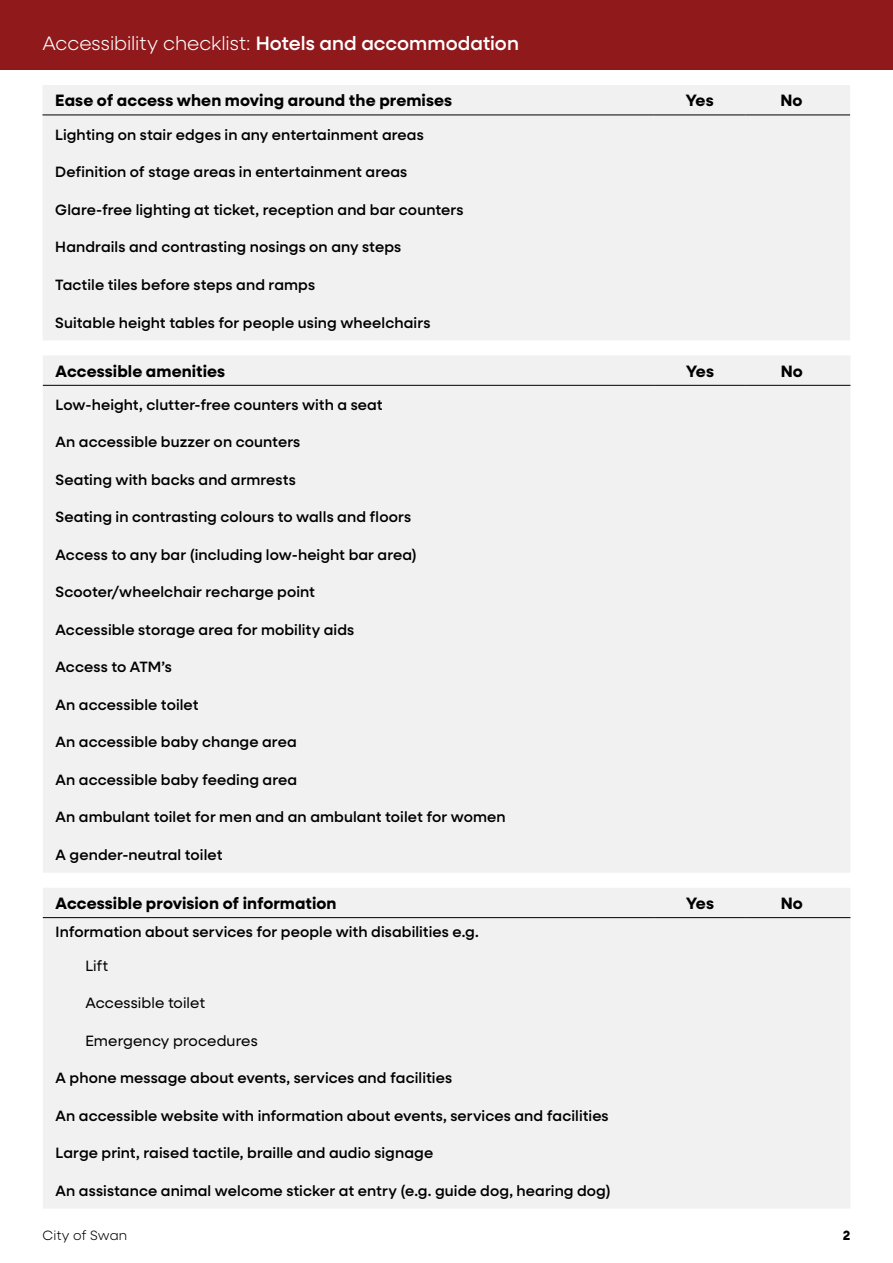
<style>
.page{position:relative;width:893px;height:1263px;background:#fff}
.page>*{position:absolute;margin:0;border:0;box-sizing:border-box;transform-origin:0 0}
.t1{font:300 19.5px "Neulis Sans";letter-spacing:-.005em;color:#fff}
.t2{font:700 16.5px "Neulis Sans";letter-spacing:.005em;color:#000}
.t3{font:500 15px "Neulis Sans";letter-spacing:.005em;color:#000}
.t4{font:15px "Neulis Sans";letter-spacing:.005em;color:#000}
.t5{font:300 13.5px "Neulis Sans";letter-spacing:.01em;color:#000}
.t6{font:700 13.5px "Neulis Sans";color:#000}
.s1{font-weight:500}
</style>
<div class="page">
<div style="left:0;top:0;width:893px;height:70px;background:#90191c"></div>
<div style="left:43px;top:85px;width:807px;height:255px;background:#f1f1f2"></div>
<hr style="left:43px;top:115px;width:611px;height:1px;background:#000">
<hr style="left:654px;top:115px;width:92px;height:1px;background:#000">
<hr style="left:746px;top:115px;width:104px;height:1px;background:#000">
<div style="left:43px;top:356px;width:807px;height:517px;background:#f1f1f2"></div>
<hr style="left:43px;top:385px;width:611px;height:1px;background:#000">
<hr style="left:654px;top:385px;width:92px;height:1px;background:#000">
<hr style="left:746px;top:385px;width:104px;height:1px;background:#000">
<div style="left:43px;top:888px;width:807px;height:320px;background:#f1f1f2"></div>
<hr style="left:43px;top:917px;width:611px;height:1px;background:#000">
<hr style="left:654px;top:917px;width:92px;height:1px;background:#000">
<hr style="left:746px;top:917px;width:104px;height:1px;background:#000">
<h1 class="t1" style="left:43px;top:30px;width:478px">Accessibility checklist: <span class="s1">Hotels and accommodation</span></h1>
<p class="t2" style="left:55px;top:89px;width:398px">Ease of access when moving around the premises</p>
<p class="t2" style="left:686px;top:89px;width:29px">Yes</p>
<p class="t2" style="left:780px;top:89px;width:24px">No</p>
<p class="t3" style="left:55px;top:124px;width:370px">Lighting on stair edges in any entertainment areas</p>
<p class="t3" style="left:55px;top:161px;width:354px">Definition of stage areas in entertainment areas</p>
<p class="t3" style="left:55px;top:199px;width:410px">Glare-free lighting at ticket, reception and bar counters</p>
<p class="t3" style="left:55px;top:236px;width:347px">Handrails and contrasting nosings on any steps</p>
<p class="t3" style="left:55px;top:274px;width:261px">Tactile tiles before steps and ramps</p>
<p class="t3" style="left:55px;top:311px;width:377px">Suitable height tables for people using wheelchairs</p>
<p class="t2" style="left:56px;top:359px;width:171px">Accessible amenities</p>
<p class="t2" style="left:686px;top:359px;width:29px">Yes</p>
<p class="t2" style="left:781px;top:359px;width:24px">No</p>
<p class="t3" style="left:56px;top:393px;width:329px">Low-height, clutter-free counters with a seat</p>
<p class="t3" style="left:56px;top:431px;width:246px">An accessible buzzer on counters</p>
<p class="t3" style="left:56px;top:469px;width:242px">Seating with backs and armrests</p>
<p class="t3" style="left:56px;top:506px;width:357px">Seating in contrasting colours to walls and floors</p>
<p class="t3" style="left:56px;top:544px;width:363px">Access to any bar (including low-height bar area)</p>
<p class="t3" style="left:56px;top:581px;width:261px">Scooter/wheelchair recharge point</p>
<p class="t3" style="left:56px;top:619px;width:300px">Accessible storage area for mobility aids</p>
<p class="t3" style="left:56px;top:656px;width:118px">Access to ATM’s</p>
<p class="t3" style="left:56px;top:694px;width:144px">An accessible toilet</p>
<p class="t3" style="left:56px;top:731px;width:243px">An accessible baby change area</p>
<p class="t3" style="left:56px;top:769px;width:243px">An accessible baby feeding area</p>
<p class="t3" style="left:56px;top:806px;width:452px">An ambulant toilet for men and an ambulant toilet for women</p>
<p class="t3" style="left:56px;top:844px;width:168px">A gender-neutral toilet</p>
<p class="t2" style="left:56px;top:891px;width:282px">Accessible provision of information</p>
<p class="t2" style="left:686px;top:891px;width:29px">Yes</p>
<p class="t2" style="left:781px;top:891px;width:24px">No</p>
<p class="t3" style="left:56px;top:921px;width:425px">Information about services for people with disabilities e.g.</p>
<p class="t4" style="left:85px;top:955px;width:25px">Lift</p>
<p class="t4" style="left:85px;top:992px;width:121px">Accessible toilet</p>
<p class="t4" style="left:85px;top:1030px;width:174px">Emergency procedures</p>
<p class="t3" style="left:56px;top:1067px;width:398px">A phone message about events, services and facilities</p>
<p class="t3" style="left:56px;top:1104px;width:555px">An accessible website with information about events, services and facilities</p>
<p class="t3" style="left:56px;top:1142px;width:379px">Large print, raised tactile, braille and audio signage</p>
<p class="t3" style="left:56px;top:1180px;width:557px">An assistance animal welcome sticker at entry (e.g. guide dog, hearing dog)</p>
<p class="t5" style="left:43px;top:1226px;width:86px">City of Swan</p>
<p class="t6" style="left:843px;top:1225px;width:9px">2</p>
</div>
